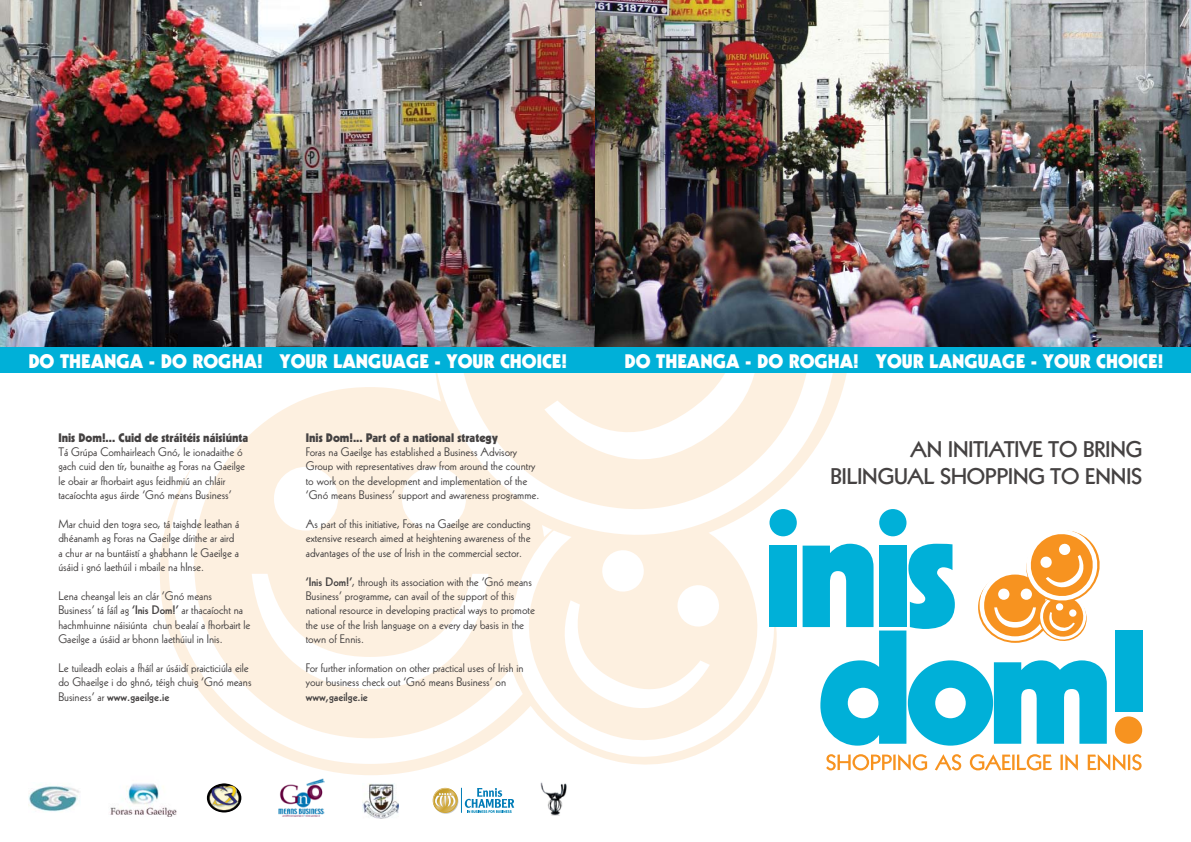
<style>
.page{position:relative;width:1191px;height:842px;background:#fff}
.page>*{position:absolute;margin:0;border:0;box-sizing:border-box;transform-origin:0 0}
.t1{font:800 22px/26.4px "Kabel";color:#454242;text-align:right}
.t2{font:900 19px "Kabel";color:#fff}
.t3{font:12px/14.4px "Kabel";color:#454242}
.t4{font:900 12px "Kabel";color:#454242}
.t5{font:800 12px "Kabel";color:#454242}
.s1{font-weight:800}
</style>
<div class="page">
<img style="left:207px;top:783px;width:34px;height:29px">
<svg style="left:168px;top:387px;width:318px;height:377px;fill:#fdf0e0"></svg>
<svg style="left:486px;top:574px;width:189px;height:191px;fill:#fdf0e0"></svg>
<svg style="left:508px;top:574px;width:269px;height:187px;fill:#fdf0e0"></svg>
<svg style="left:405px;top:373px;width:442px;height:201px;fill:#fdf0e0"></svg>
<svg style="left:427px;top:373px;width:416px;height:168px;fill:#fdf0e0"></svg>
<img style="left:0;top:0;width:1191px;height:348px">
<div style="left:0;top:348px;width:1191px;height:25px;background:#00b0d8"></div>
<div style="left:879px;top:509px;width:27px;height:27px;background:#00b0d8;border-radius:50%"></div>
<div style="left:769px;top:509px;width:28px;height:27px;background:#00b0d8;border-radius:50%"></div>
<div style="left:769px;top:546px;width:28px;height:81px;background:#00b0d8"></div>
<svg style="left:802px;top:526px;width:304px;height:220px"></svg>
<div style="left:1114px;top:630px;width:28px;height:82px;background:#00b0d8"></div>
<div style="left:1114px;top:716px;width:28px;height:28px;background:#f79320;border-radius:50%"></div>
<svg style="left:826px;top:754px;width:315px;height:17px"></svg>
<img style="left:362px;top:783px;width:37px;height:35px">
<svg style="left:432px;top:788px;width:82px;height:25px"></svg>
<img style="left:279px;top:779px;width:45px;height:37px">
<img style="left:540px;top:782px;width:27px;height:33px">
<img style="left:28px;top:786px;width:52px;height:26px">
<img style="left:110px;top:783px;width:67px;height:33px">
<h2 class="t2" style="left:28px;top:349px;width:540px">DO THEANGA - DO ROGHA! YOUR LANGUAGE - YOUR CHOICE!</h2>
<p class="t4" style="left:58px;top:430px;width:191px">INIS DOM!... CUID DE STRÁITÉIS NÁISIÚNTA</p>
<p class="t3" style="left:58px;top:445px;width:188px">Tá Grúpa Comhairleach Gnó, le ionadaithe ó gach cuid den tír, bunaithe ag Foras na Gaeilge le obair ar fhorbairt agus feidhmiú an chláir tacaíochta agus áirde ‘Gnó means Business’</p>
<p class="t3" style="left:58px;top:517px;width:183px">Mar chuid den togra seo, tá taighde leathan á dhéanamh ag Foras na Gaeilge dírithe ar aird a chur ar na buntáistí a ghabhann le Gaeilge a úsáid i gnó laethúil i mbaile na hInse.</p>
<p class="t3" style="left:58px;top:589px;width:194px">Lena cheangal leis an clár ‘Gnó means Business’ tá fáíl ag <span class="s1">‘Inis Dom!’</span> ar thacaíocht na hachmhuinne náisiúnta chun bealaí a fhorbairt le Gaeilge a úsáid ar bhonn laethúiul in Inis.</p>
<p class="t3" style="left:58px;top:661px;width:195px">Le tuileadh eolais a fháíl ar úsáidí praicticiúla eile do Ghaeilge i do ghnó, téigh chuig ‘Gnó means<br>Business’ ar <span class="s1">www.gaeilge.ie</span></p>
<p class="t4" style="left:306px;top:430px;width:194px">INIS DOM!... PART OF A NATIONAL STRATEGY</p>
<p class="t3" style="left:306px;top:445px;width:235px">Foras na Gaeilge has established a Business Advisory Group with representatives draw from around the country to work on the development and implementation of the ‘Gnó means Business’ support and awareness programme.</p>
<p class="t3" style="left:306px;top:517px;width:226px;text-align:justify">As part of this initiative, Foras na Gaeilge are conducting extensive research aimed at heightening awareness of the advantages of the use of Irish in the commercial sector.</p>
<p class="t3" style="left:306px;top:574px;width:231px"><span class="s1">‘Inis Dom!’</span>, through its association with the ‘Gnó means Business’ programme, can avail of the support of this national resource in developing practical ways to promote the use of the Irish language on a every day basis in the town of Ennis.</p>
<p class="t3" style="left:306px;top:661px;width:219px">For further information on other practical uses of Irish in your business check out ‘Gnó means Business’ on</p>
<p class="t5" style="left:306px;top:690px;width:63px">www,gaeilge.ie</p>
<h2 class="t2" style="left:624px;top:349px;width:540px">DO THEANGA - DO ROGHA! YOUR LANGUAGE - YOUR CHOICE!</h2>
<h1 class="t1" style="left:830px;top:437px;width:313px">AN INITIATIVE TO BRING<br>BILINGUAL SHOPPING TO ENNIS</h1>
</div>
